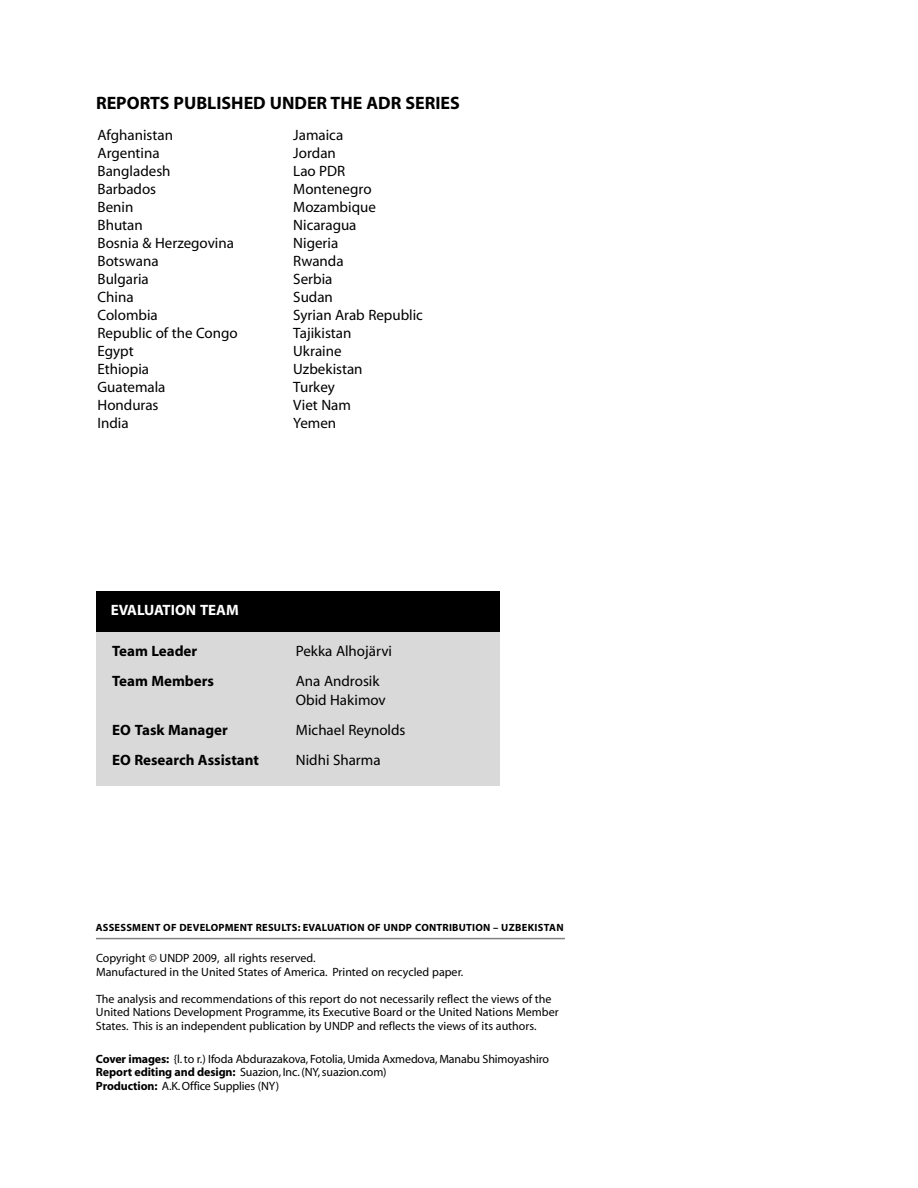
<style>
.page{position:relative;width:918px;height:1188px;background:#fff}
.page>*{position:absolute;margin:0;border:0;box-sizing:border-box;transform-origin:0 0}
.t1{font:700 18px "Myriad";color:#000}
.t2{font:15px/18px "Myriad";color:#000}
.t3{font:700 15px "Myriad";color:#000}
.t4{font:700 15px "Myriad";color:#fff}
.t5{font:12px/13.5px "Myriad";color:#000}
.t6{font:700 10.5px "Myriad";letter-spacing:.02em;color:#000}
.s1{font-weight:700}
</style>
<div class="page">
<div style="left:96px;top:616px;width:404px;height:169px;background:#d9d9d9"></div>
<div style="left:96px;top:591px;width:404px;height:41px;background:#000"></div>
<hr style="left:96px;top:938px;width:469px;height:1px;background:#808080">
<h1 class="t1" style="left:96px;top:97px;width:365px">REPORTS PUBLISHED UNDER THE ADR SERIES</h1>
<p class="t2" style="left:98px;top:127px;width:142px">Afghanistan<br>Argentina<br>Bangladesh<br>Barbados<br>Benin<br>Bhutan<br>Bosnia &amp; Herzegovina<br>Botswana<br>Bulgaria<br>China<br>Colombia<br>Republic of the Congo<br>Egypt<br>Ethiopia<br>Guatemala<br>Honduras<br>India</p>
<p class="t2" style="left:293px;top:127px;width:131px">Jamaica<br>Jordan<br>Lao PDR<br>Montenegro<br>Mozambique<br>Nicaragua<br>Nigeria<br>Rwanda<br>Serbia<br>Sudan<br>Syrian Arab Republic<br>Tajikistan<br>Ukraine<br>Uzbekistan<br>Turkey<br>Viet Nam<br>Yemen</p>
<p class="t4" style="left:111px;top:604px;width:130px">EVALUATION TEAM</p>
<p class="t3" style="left:112px;top:645px;width:86px">Team Leader</p>
<p class="t2" style="left:296px;top:643px;width:98px">Pekka Alhojärvi</p>
<p class="t3" style="left:112px;top:675px;width:103px">Team Members</p>
<p class="t2" style="left:296px;top:672px;width:91px;line-height:19.5px">Ana Androsik<br>Obid Hakimov</p>
<p class="t3" style="left:112px;top:724px;width:117px">EO Task Manager</p>
<p class="t2" style="left:296px;top:722px;width:111px">Michael Reynolds</p>
<p class="t3" style="left:112px;top:754px;width:148px">EO Research Assistant</p>
<p class="t2" style="left:296px;top:752px;width:86px">Nidhi Sharma</p>
<p class="t6" style="left:96px;top:924px;width:470px">ASSESSMENT OF DEVELOPMENT RESULTS: EVALUATION OF UNDP CONTRIBUTION – UZBEKISTAN</p>
<p class="t5" style="left:96px;top:953px;width:369px">Copyright © UNDP 2009, all rights reserved.<br>Manufactured in the United States of America. Printed on recycled paper.</p>
<p class="t5" style="left:96px;top:993px;width:464px">The analysis and recommendations of this report do not necessarily reflect the views of the<br>United Nations Development Programme, its Executive Board or the United Nations Member<br>States. This is an independent publication by UNDP and reflects the views of its authors.</p>
<p class="t5" style="left:96px;top:1053px;width:455px"><span class="s1">Cover images:</span> {l.to r.) Ifoda Abdurazakova, Fotolia,Umida Axmedova, Manabu Shimoyashiro<br><span class="s1">Report editing and design:</span> Suazion, Inc.(NY,suazion.com)<br><span class="s1">Production:</span> A.K.Office Supplies (NY)</p>
</div>
